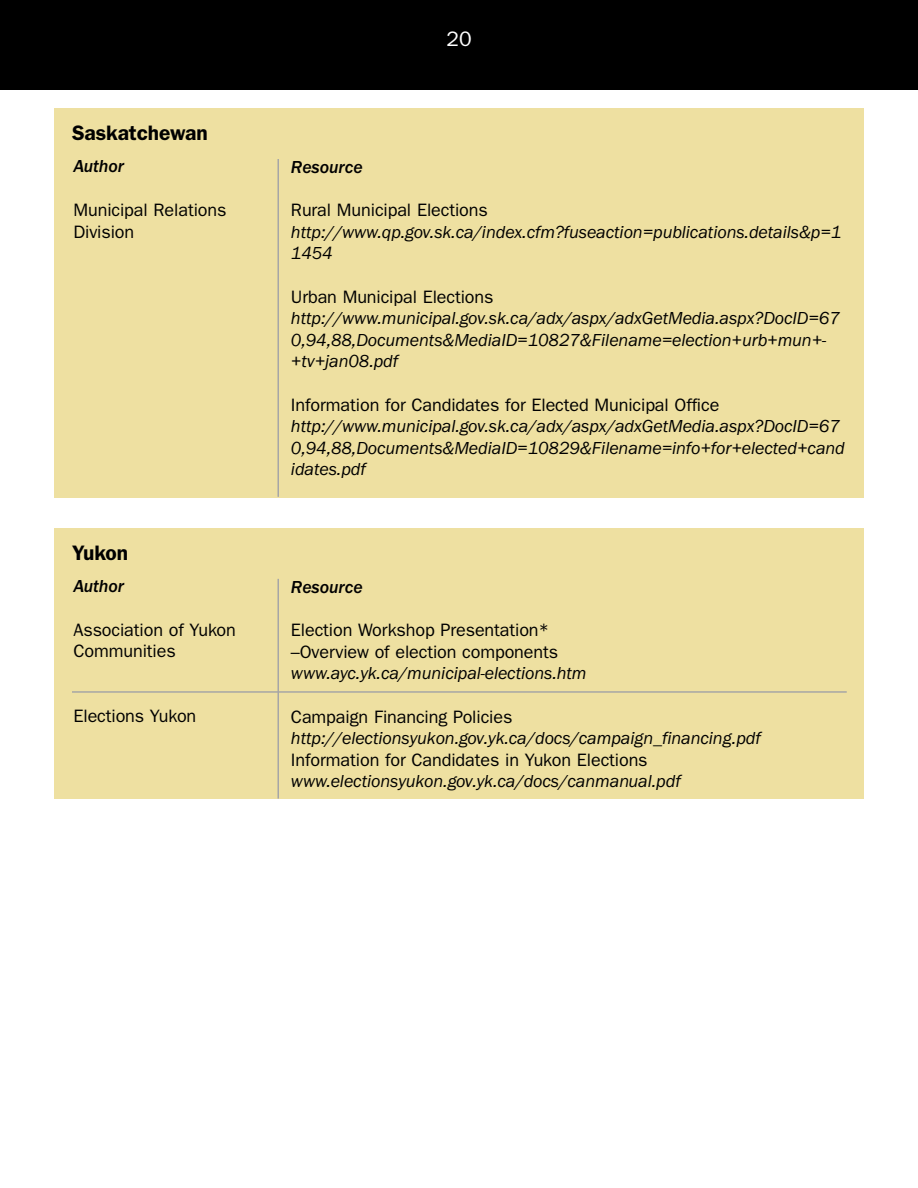
<style>
.page{position:relative;width:918px;height:1188px;background:#fff}
.page>*{position:absolute;margin:0;border:0;box-sizing:border-box;transform-origin:0 0}
.t1{font:600 21px "Franklin Gothic";letter-spacing:-.005em;color:#000}
.t2{font:21px "Franklin Gothic";color:#fff}
.t3{font:italic 18px/21.6px "Franklin Gothic";letter-spacing:-.005em;color:#000}
.t4{font:18px/21.6px "Franklin Gothic";letter-spacing:-.005em;color:#000}
.t5{font:italic 500 18px "Franklin Gothic";letter-spacing:-.005em;color:#000}
</style>
<div class="page">
<div style="left:0;top:0;width:918px;height:90px;background:#000"></div>
<div style="left:54px;top:108px;width:810px;height:389px;background:#eee0a1"></div>
<hr style="left:278px;top:159px;width:1px;height:338px;background:#a6a6a6">
<div style="left:54px;top:528px;width:810px;height:271px;background:#eee0a1"></div>
<hr style="left:72px;top:691px;width:775px;height:2px;background:#a6a6a6">
<hr style="left:278px;top:579px;width:1px;height:220px;background:#a6a6a6">
<p class="t1" style="left:72px;top:126px;width:137px">Saskatchewan</p>
<p class="t5" style="left:74px;top:160px;width:52px">Author</p>
<p class="t4" style="left:74px;top:200px;width:154px">Municipal Relations<br>Division</p>
<p class="t1" style="left:72px;top:546px;width:58px">Yukon</p>
<p class="t5" style="left:74px;top:580px;width:52px">Author</p>
<p class="t4" style="left:73px;top:620px;width:164px">Association of Yukon<br>Communities</p>
<p class="t4" style="left:73px;top:707px;width:124px">Elections Yukon</p>
<p class="t2" style="left:446px;top:32px;width:27px">20</p>
<p class="t5" style="left:291px;top:161px;width:73px">Resource</p>
<p class="t4" style="left:291px;top:201px;width:198px">Rural Municipal Elections</p>
<p class="t3" style="left:291px;top:222px;width:552px">http://www.qp.gov.sk.ca/index.cfm?fuseaction=publications.details&amp;p=1<br>1454</p>
<p class="t4" style="left:291px;top:287px;width:204px">Urban Municipal Elections</p>
<p class="t3" style="left:291px;top:309px;width:550px">http://www.municipal.gov.sk.ca/adx/aspx/adxGetMedia.aspx?DocID=67<br>0,94,88,Documents&amp;MediaID=10827&amp;Filename=election+urb+mun+- +tv+jan08.pdf</p>
<p class="t4" style="left:291px;top:395px;width:430px">Information for Candidates for Elected Municipal Office</p>
<p class="t3" style="left:291px;top:417px;width:555px">http://www.municipal.gov.sk.ca/adx/aspx/adxGetMedia.aspx?DocID=67<br>0,94,88,Documents&amp;MediaID=10829&amp;Filename=info+for+elected+cand idates.pdf</p>
<p class="t5" style="left:291px;top:581px;width:73px">Resource</p>
<p class="t4" style="left:291px;top:621px;width:269px">Election Workshop Presentation* –Overview of election components</p>
<p class="t3" style="left:291px;top:664px;width:297px">www.ayc.yk.ca/municipal-elections.htm</p>
<p class="t4" style="left:291px;top:707px;width:223px">Campaign Financing Policies</p>
<p class="t3" style="left:291px;top:729px;width:471px">http://electionsyukon.gov.yk.ca/docs/campaign_financing.pdf</p>
<p class="t4" style="left:291px;top:750px;width:358px">Information for Candidates in Yukon Elections</p>
<p class="t3" style="left:291px;top:772px;width:391px">www.electionsyukon.gov.yk.ca/docs/canmanual.pdf</p>
</div>
